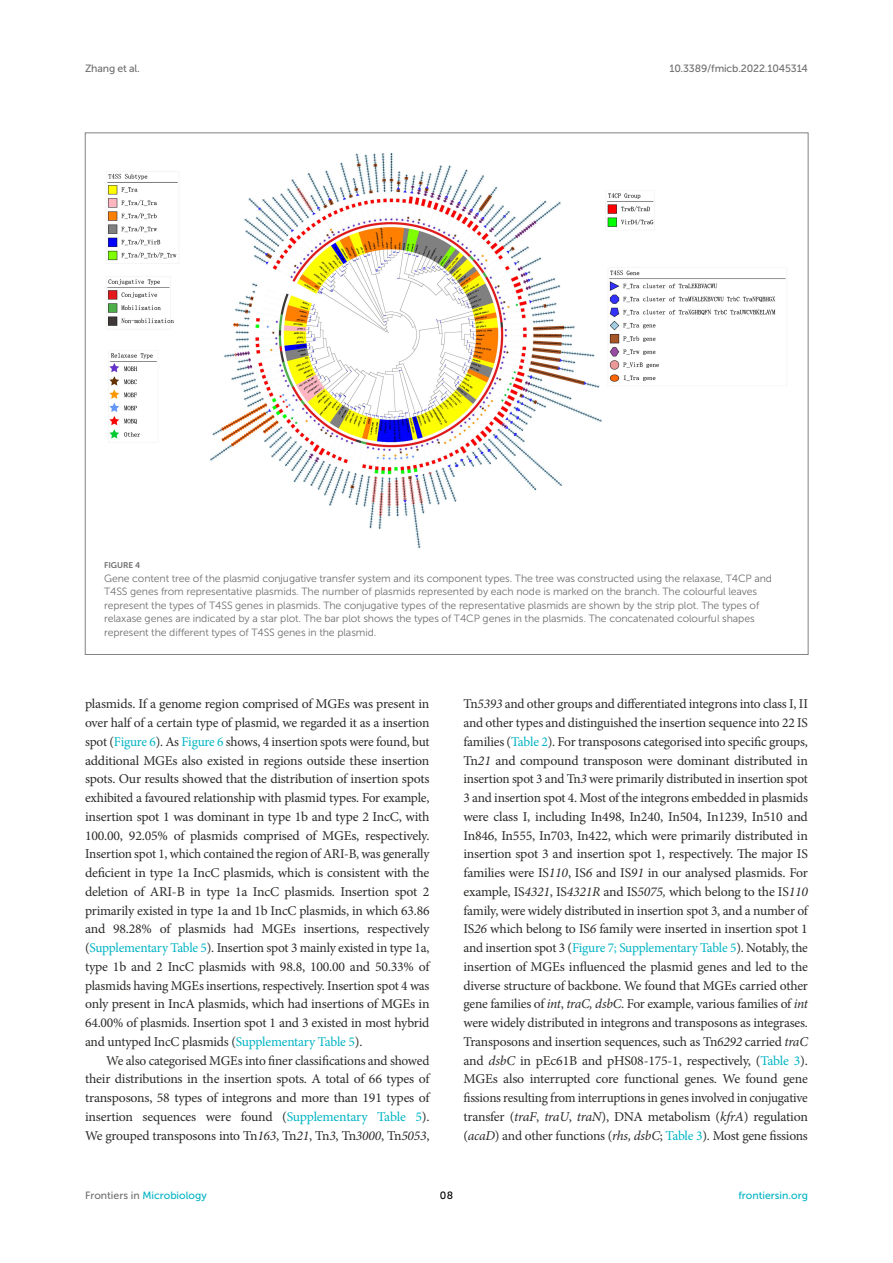
<style>
.page{position:relative;width:893px;height:1263px;background:#fff}
.page>*{position:absolute;margin:0;border:0;box-sizing:border-box;transform-origin:0 0}
.TEXT{font:13.5px/18.8px "Minion Pro";letter-spacing:-.02em;color:#2b2b2a;text-align:justify}
.TEXT_FLUSH{font:13.5px/18.8px "Minion Pro";letter-spacing:-.02em;color:#2b2b2a;text-align:justify}
.FIG_LEG{font:10.5px/13.5px "Museo Sans 300";letter-spacing:-.01em;color:#706f70}
.t1{font:10.5px "Museo Sans 500";color:#00b4c4}
.t2{font:10.5px "Museo Sans 500";letter-spacing:-.015em;color:#706f70}
.t3{font:10.5px "Museo Sans 500";color:#000}
.FIG_HD{font:8.25px "Museo Sans 700";letter-spacing:-.01em;color:#706f70}
.s1{color:#00b4c4}
.s2{font-style:italic}
.s3{color:#00b9c9}
.s4{color:#706f70}
</style>
<div class="page">
<img style="left:106px;top:153px;width:680px;height:395px">
<p class="t2" style="left:85px;top:63px;width:56px">Zhang et al.</p>
<p class="t2" style="left:669px;top:63px;width:140px">10.3389/fmicb.2022.1045314</p>
<p class="FIG_HD" style="left:104px;top:561px;width:37px">FIGURE 4</p>
<p class="FIG_LEG" style="left:104px;top:571px;width:669px">Gene content tree of the plasmid conjugative transfer system and its component types. The tree was constructed using the relaxase, T4CP and T4SS genes from representative plasmids. The number of plasmids represented by each node is marked on the branch. The colourful leaves represent the types of T4SS genes in plasmids. The conjugative types of the representative plasmids are shown by the strip plot. The types of relaxase genes are indicated by a star plot. The bar plot shows the types of T4CP genes in the plasmids. The concatenated colourful shapes represent the different types of T4SS genes in the plasmid.</p>
<p class="TEXT_FLUSH" style="left:85px;top:695px;width:346px">plasmids. If a genome region comprised of MGEs was present in over half of a certain type of plasmid, we regarded it as a insertion spot (<span class="s1">Figure 6</span>). As <span class="s1">Figure 6</span> shows, 4 insertion spots were found, but additional MGEs also existed in regions outside these insertion spots. Our results showed that the distribution of insertion spots exhibited a favoured relationship with plasmid types. For example, insertion spot 1 was dominant in type 1b and type 2 IncC, with 100.00, 92.05% of plasmids comprised of MGEs, respectively.<br>Insertion spot 1, which contained the region of ARI-B, was generally deficient in type 1a IncC plasmids, which is consistent with the deletion of ARI-B in type 1a IncC plasmids. Insertion spot 2 primarily existed in type 1a and 1b IncC plasmids, in which 63.86 and 98.28% of plasmids had MGEs insertions, respectively (<span class="s1">Supplementary Table 5</span>). Insertion spot 3 mainly existed in type 1a, type 1b and 2 IncC plasmids with 98.8, 100.00 and 50.33% of plasmids having MGEs insertions, respectively. Insertion spot 4 was only present in IncA plasmids, which had insertions of MGEs in 64.00% of plasmids. Insertion spot 1 and 3 existed in most hybrid and untyped IncC plasmids (<span class="s1">Supplementary Table 5</span>).</p>
<p class="TEXT" style="left:85px;top:1051px;width:346px;text-indent:21px">We also categorised MGEs into finer classifications and showed their distributions in the insertion spots. A total of 66 types of transposons, 58 types of integrons and more than 191 types of insertion sequences were found (<span class="s1">Supplementary Table 5</span>).<br>We grouped transposons into Tn<span class="s2">163</span>, Tn<span class="s2">21</span>, Tn<span class="s2">3</span>, Tn<span class="s2">3000</span>, Tn<span class="s2">5053</span>,</p>
<p class="TEXT" style="left:463px;top:695px;width:346px">Tn<span class="s2">5393</span> and other groups and differentiated integrons into class I, II and other types and distinguished the insertion sequence into 22 IS families (<span class="s1">Table 2</span>). For transposons categorised into specific groups, Tn<span class="s2">21</span> and compound transposon were dominant distributed in insertion spot 3 and Tn<span class="s2">3</span> were primarily distributed in insertion spot 3 and insertion spot 4. Most of the integrons embedded in plasmids were class I, including In498, In240, In504, In1239, In510 and In846, In555, In703, In422, which were primarily distributed in insertion spot 3 and insertion spot 1, respectively. The major IS families were IS<span class="s2">110</span>, IS<span class="s2">6</span> and IS<span class="s2">91</span> in our analysed plasmids. For example, IS<span class="s2">4321</span>, IS<span class="s2">4321R</span> and IS<span class="s2">5075,</span> which belong to the IS<span class="s2">110 </span>family, were widely distributed in insertion spot 3, and a number of IS<span class="s2">26</span> which belong to IS<span class="s2">6</span> family were inserted in insertion spot 1 and insertion spot 3 (<span class="s1">Figure 7</span><span class="s3">;</span> <span class="s1">Supplementary Table 5</span>). Notably, the insertion of MGEs influenced the plasmid genes and led to the diverse structure of backbone. We found that MGEs carried other gene families of <span class="s2">int</span>, <span class="s2">traC, dsbC</span>. For example, various families of <span class="s2">int </span>were widely distributed in integrons and transposons as integrases.<br>Transposons and insertion sequences, such as Tn<span class="s2">6292</span> carried <span class="s2">traC </span>and <span class="s2">dsbC</span> in pEc61B and pHS08-175-1, respectively, (<span class="s1">Table 3</span>).<br>MGEs also interrupted core functional genes. We found gene fissions resulting from interruptions in genes involved in conjugative transfer (<span class="s2">traF</span>, <span class="s2">traU</span>, <span class="s2">traN</span>), DNA metabolism (<span class="s2">kfrA</span>) regulation (<span class="s2">acaD</span>) and other functions (<span class="s2">rhs, dsbC</span>; <span class="s1">Table 3</span>). Most gene fissions</p>
<p class="t1" style="left:85px;top:1190px;width:123px"><span class="s4">Frontiers in</span> Microbiology</p>
<p class="t3" style="left:440px;top:1190px;width:15px">08</p>
<p class="t1" style="left:738px;top:1190px;width:71px">frontiersin.org</p>
</div>
